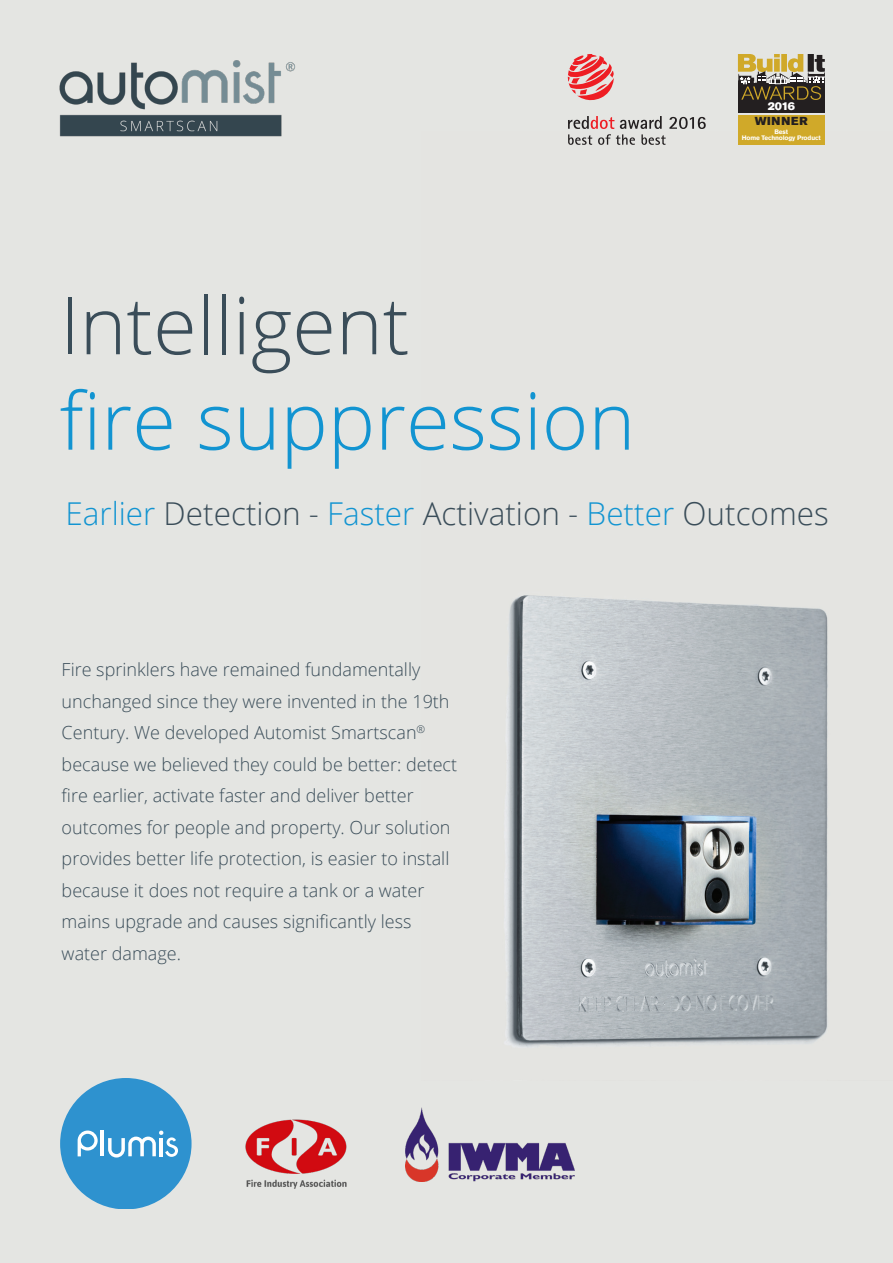
<style>
.page{position:relative;width:893px;height:1263px;background:#fff}
.page>*{position:absolute;margin:0;border:0;box-sizing:border-box;transform-origin:0 0}
.t1{font:300 79.5px/95.4px "Open Sans";color:#1294d1}
.t2{font:300 31.5px "Open Sans";color:#3a4d59}
.t3{font:300 18px/31.5px "Open Sans";color:#3a4d59}
.t4{font:11.55px "Akzidenz Grotesk Std Super";letter-spacing:.085em;color:#231f20}
.t5{font:11.1px "Akzidenz Grotesk Std Super";color:#fff}
.t6{font:700 6.45px/6.4px "Akzidenz Grotesk Std";letter-spacing:-.02em;color:#fff;text-align:center}
.s1{color:#3a4d59}
.s2{color:#1294d1}
</style>
<div class="page">
<div style="left:0;top:0;width:483px;height:1263px;background:#e4e5e2"></div>
<div style="left:421px;top:0;width:472px;height:1263px;background:#e4e5e2"></div>
<img style="left:505px;top:595px;width:323px;height:452px">
<img style="left:59px;top:60px;width:237px;height:77px">
<div style="left:738px;top:115px;width:87px;height:30px;background:#d0a929"></div>
<div style="left:738px;top:84px;width:87px;height:29px;background:#231f20"></div>
<svg style="left:738px;top:54px;width:87px;height:46px"></svg>
<svg style="left:568px;top:54px;width:46px;height:47px"></svg>
<svg style="left:568px;top:116px;width:138px;height:29px"></svg>
<div style="left:60px;top:1078px;width:132px;height:131px;background:#2e92cf;border-radius:50%"></div>
<hr style="left:101px;top:1130px;width:3px;height:26px;background:#fff">
<svg style="left:108px;top:1130px;width:70px;height:27px"></svg>
<svg style="left:78px;top:1130px;width:20px;height:26px"></svg>
<img style="left:245px;top:1119px;width:102px;height:70px">
<img style="left:406px;top:1108px;width:168px;height:73px">
<p class="t1" style="left:60px;top:276px;width:577px"><span class="s1">Intelligent<br></span>fire suppression</p>
<p class="t5" style="left:768px;top:100px;width:29px">2016</p>
<p class="t6" style="left:742px;top:128px;width:80px">Best<br>Home Technology Product</p>
<p class="t4" style="left:755px;top:115px;width:54px">WINNER</p>
<p class="t2" style="left:65px;top:492px;width:765px"><span class="s2">Earlier</span> Detection - <span class="s2">Faster</span> Activation - <span class="s2">Better</span> Outcomes</p>
<p class="t3" style="left:62px;top:654px;width:397px">Fire sprinklers have remained fundamentally unchanged since they were invented in the 19th Century. We developed Automist Smartscan<sup>® </sup>because we believed they could be better: detect fire earlier, activate faster and deliver better outcomes for people and property. Our solution provides better life protection, is easier to install because it does not require a tank or a water mains upgrade and causes significantly less water damage.</p>
</div>
